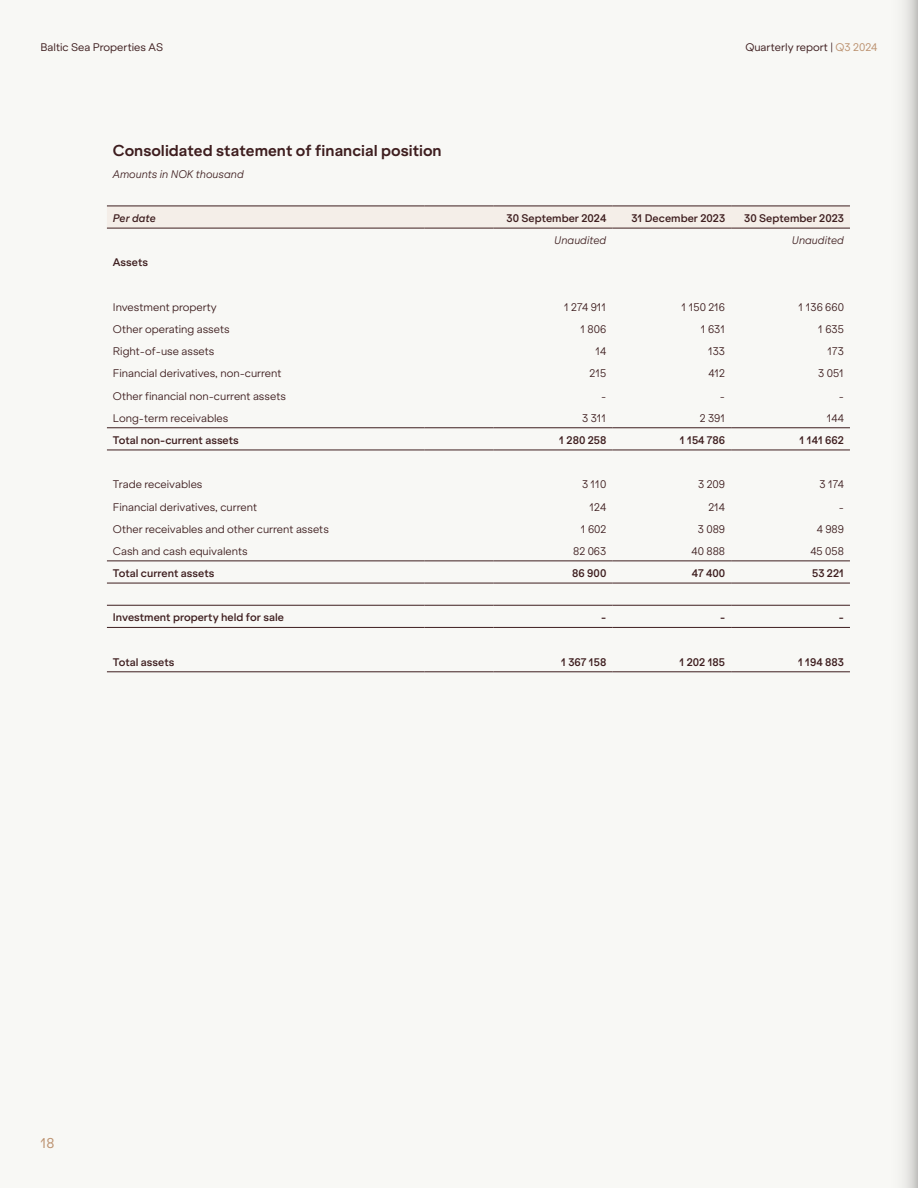
<style>
.page{position:relative;width:918px;height:1188px;background:#f8f8f5}
.page>*{position:absolute;margin:0;border:0;box-sizing:border-box;transform-origin:0 0}
.t1{font:700 15px "Klarheit Grotesk";color:#3e1e1f}
.t2{font:13.5px "Klarheit Grotesk";color:#bc9270}
.t3{font:300 10.5px "Klarheit Grotesk";color:#3e1e1f}
.t4{font:600 10.5px "Klarheit Grotesk";color:#3e1e1f}
.t5{font:10.5px "Klarheit Grotesk";color:#3e1e1f}
.t6{font:italic 300 10.5px "Klarheit Grotesk";color:#3e1e1f}
.t7{font:italic 600 10.5px "Klarheit Grotesk";color:#3e1e1f}
.s1{color:#bc9270}
</style>
<div class="page">
<svg style="left:869px;top:0;width:49px;height:1188px"></svg>
<div style="left:107px;top:207px;width:743px;height:21px;background:#f4eee8"></div>
<hr style="left:107px;top:228px;width:317px;height:1px;background:#3e1e1f">
<hr style="left:424px;top:228px;width:70px;height:1px;background:#3e1e1f">
<hr style="left:494px;top:228px;width:118px;height:1px;background:#3e1e1f">
<hr style="left:612px;top:228px;width:119px;height:1px;background:#3e1e1f">
<hr style="left:731px;top:228px;width:119px;height:1px;background:#3e1e1f">
<hr style="left:107px;top:428px;width:317px;height:1px;background:#3e1e1f">
<hr style="left:424px;top:428px;width:70px;height:1px;background:#3e1e1f">
<hr style="left:494px;top:428px;width:118px;height:1px;background:#3e1e1f">
<hr style="left:612px;top:428px;width:119px;height:1px;background:#3e1e1f">
<hr style="left:731px;top:428px;width:119px;height:1px;background:#3e1e1f">
<hr style="left:107px;top:450px;width:317px;height:1px;background:#3e1e1f">
<hr style="left:424px;top:450px;width:70px;height:1px;background:#3e1e1f">
<hr style="left:494px;top:450px;width:118px;height:1px;background:#3e1e1f">
<hr style="left:612px;top:450px;width:119px;height:1px;background:#3e1e1f">
<hr style="left:731px;top:450px;width:119px;height:1px;background:#3e1e1f">
<hr style="left:107px;top:561px;width:317px;height:1px;background:#3e1e1f">
<hr style="left:424px;top:561px;width:70px;height:1px;background:#3e1e1f">
<hr style="left:494px;top:561px;width:118px;height:1px;background:#3e1e1f">
<hr style="left:612px;top:561px;width:119px;height:1px;background:#3e1e1f">
<hr style="left:731px;top:561px;width:119px;height:1px;background:#3e1e1f">
<hr style="left:107px;top:583px;width:317px;height:1px;background:#3e1e1f">
<hr style="left:424px;top:583px;width:70px;height:1px;background:#3e1e1f">
<hr style="left:494px;top:583px;width:118px;height:1px;background:#3e1e1f">
<hr style="left:612px;top:583px;width:119px;height:1px;background:#3e1e1f">
<hr style="left:731px;top:583px;width:119px;height:1px;background:#3e1e1f">
<hr style="left:107px;top:605px;width:317px;height:1px;background:#3e1e1f">
<hr style="left:424px;top:605px;width:70px;height:1px;background:#3e1e1f">
<hr style="left:494px;top:605px;width:118px;height:1px;background:#3e1e1f">
<hr style="left:612px;top:605px;width:119px;height:1px;background:#3e1e1f">
<hr style="left:731px;top:605px;width:119px;height:1px;background:#3e1e1f">
<hr style="left:107px;top:627px;width:317px;height:1px;background:#3e1e1f">
<hr style="left:424px;top:627px;width:70px;height:1px;background:#3e1e1f">
<hr style="left:494px;top:627px;width:118px;height:1px;background:#3e1e1f">
<hr style="left:612px;top:627px;width:119px;height:1px;background:#3e1e1f">
<hr style="left:731px;top:627px;width:119px;height:1px;background:#3e1e1f">
<hr style="left:107px;top:672px;width:317px;height:1px;background:#3e1e1f">
<hr style="left:424px;top:672px;width:70px;height:1px;background:#3e1e1f">
<hr style="left:494px;top:672px;width:118px;height:1px;background:#3e1e1f">
<hr style="left:612px;top:672px;width:119px;height:1px;background:#3e1e1f">
<hr style="left:731px;top:672px;width:119px;height:1px;background:#3e1e1f">
<hr style="left:107px;top:206px;width:317px;height:1px;background:#3e1e1f">
<hr style="left:424px;top:206px;width:70px;height:1px;background:#3e1e1f">
<hr style="left:494px;top:206px;width:118px;height:1px;background:#3e1e1f">
<hr style="left:612px;top:206px;width:119px;height:1px;background:#3e1e1f">
<hr style="left:731px;top:206px;width:119px;height:1px;background:#3e1e1f">
<p class="t5" style="left:40px;top:38px;width:124px">Baltic Sea Properties AS</p>
<p class="t5" style="left:745px;top:38px;width:134px">Quarterly report | <span class="s1">Q3 2024</span></p>
<p class="t1" style="left:113px;top:138px;width:330px">Consolidated statement of financial position</p>
<p class="t6" style="left:113px;top:165px;width:132px">Amounts in NOK thousand</p>
<p class="t7" style="left:113px;top:209px;width:44px">Per date</p>
<p class="t4" style="left:507px;top:210px;width:101px">30 September 2024</p>
<p class="t4" style="left:631px;top:210px;width:95px">31 December 2023</p>
<p class="t4" style="left:744px;top:210px;width:101px">30 September 2023</p>
<p class="t6" style="left:554px;top:232px;width:54px">Unaudited</p>
<p class="t6" style="left:792px;top:232px;width:54px">Unaudited</p>
<p class="t4" style="left:113px;top:254px;width:37px">Assets</p>
<p class="t3" style="left:113px;top:298px;width:105px">Investment property</p>
<p class="t3" style="left:564px;top:298px;width:44px">1 274 911</p>
<p class="t3" style="left:682px;top:298px;width:45px">1 150 216</p>
<p class="t3" style="left:799px;top:298px;width:47px">1 136 660</p>
<p class="t3" style="left:113px;top:320px;width:118px">Other operating assets</p>
<p class="t3" style="left:581px;top:320px;width:27px">1 806</p>
<p class="t3" style="left:701px;top:320px;width:26px">1 631</p>
<p class="t3" style="left:818px;top:320px;width:27px">1 635</p>
<p class="t3" style="left:113px;top:343px;width:103px">Right-of-use assets</p>
<p class="t3" style="left:595px;top:343px;width:12px">14</p>
<p class="t3" style="left:708px;top:343px;width:19px">133</p>
<p class="t3" style="left:827px;top:343px;width:18px">173</p>
<p class="t3" style="left:113px;top:365px;width:170px">Financial derivatives, non-current</p>
<p class="t3" style="left:590px;top:365px;width:18px">215</p>
<p class="t3" style="left:708px;top:365px;width:18px">412</p>
<p class="t3" style="left:818px;top:365px;width:27px">3 051</p>
<p class="t3" style="left:113px;top:387px;width:175px">Other financial non-current assets</p>
<p class="t3" style="left:601px;top:387px;width:7px">-</p>
<p class="t3" style="left:720px;top:387px;width:7px">-</p>
<p class="t3" style="left:839px;top:387px;width:7px">-</p>
<p class="t3" style="left:113px;top:409px;width:117px">Long-term receivables</p>
<p class="t3" style="left:582px;top:409px;width:26px">3 311</p>
<p class="t3" style="left:700px;top:409px;width:27px">2 391</p>
<p class="t3" style="left:827px;top:409px;width:19px">144</p>
<p class="t4" style="left:113px;top:431px;width:127px">Total non-current assets</p>
<p class="t4" style="left:559px;top:431px;width:49px">1 280 258</p>
<p class="t4" style="left:680px;top:431px;width:47px">1 154 786</p>
<p class="t4" style="left:800px;top:431px;width:46px">1 141 662</p>
<p class="t3" style="left:113px;top:476px;width:91px">Trade receivables</p>
<p class="t3" style="left:582px;top:476px;width:26px">3 110</p>
<p class="t3" style="left:698px;top:476px;width:28px">3 209</p>
<p class="t3" style="left:819px;top:476px;width:26px">3 174</p>
<p class="t3" style="left:113px;top:498px;width:146px">Financial derivatives, current</p>
<p class="t3" style="left:590px;top:498px;width:18px">124</p>
<p class="t3" style="left:708px;top:498px;width:18px">214</p>
<p class="t3" style="left:839px;top:498px;width:7px">-</p>
<p class="t3" style="left:113px;top:520px;width:217px">Other receivables and other current assets</p>
<p class="t3" style="left:581px;top:520px;width:27px">1 602</p>
<p class="t3" style="left:698px;top:520px;width:29px">3 089</p>
<p class="t3" style="left:817px;top:520px;width:29px">4 989</p>
<p class="t3" style="left:113px;top:542px;width:136px">Cash and cash equivalents</p>
<p class="t3" style="left:573px;top:542px;width:35px">82 063</p>
<p class="t3" style="left:692px;top:542px;width:35px">40 888</p>
<p class="t3" style="left:810px;top:542px;width:35px">45 058</p>
<p class="t4" style="left:113px;top:564px;width:103px">Total current assets</p>
<p class="t4" style="left:572px;top:564px;width:36px">86 900</p>
<p class="t4" style="left:692px;top:564px;width:35px">47 400</p>
<p class="t4" style="left:812px;top:564px;width:33px">53 221</p>
<p class="t4" style="left:113px;top:609px;width:173px">Investment property held for sale</p>
<p class="t4" style="left:601px;top:609px;width:7px">-</p>
<p class="t4" style="left:720px;top:609px;width:7px">-</p>
<p class="t4" style="left:839px;top:609px;width:7px">-</p>
<p class="t4" style="left:113px;top:653px;width:63px">Total assets</p>
<p class="t4" style="left:561px;top:653px;width:47px">1 367 158</p>
<p class="t4" style="left:680px;top:653px;width:47px">1 202 185</p>
<p class="t4" style="left:798px;top:653px;width:47px">1 194 883</p>
<p class="t2" style="left:40px;top:1132px;width:16px">18</p>
</div>
